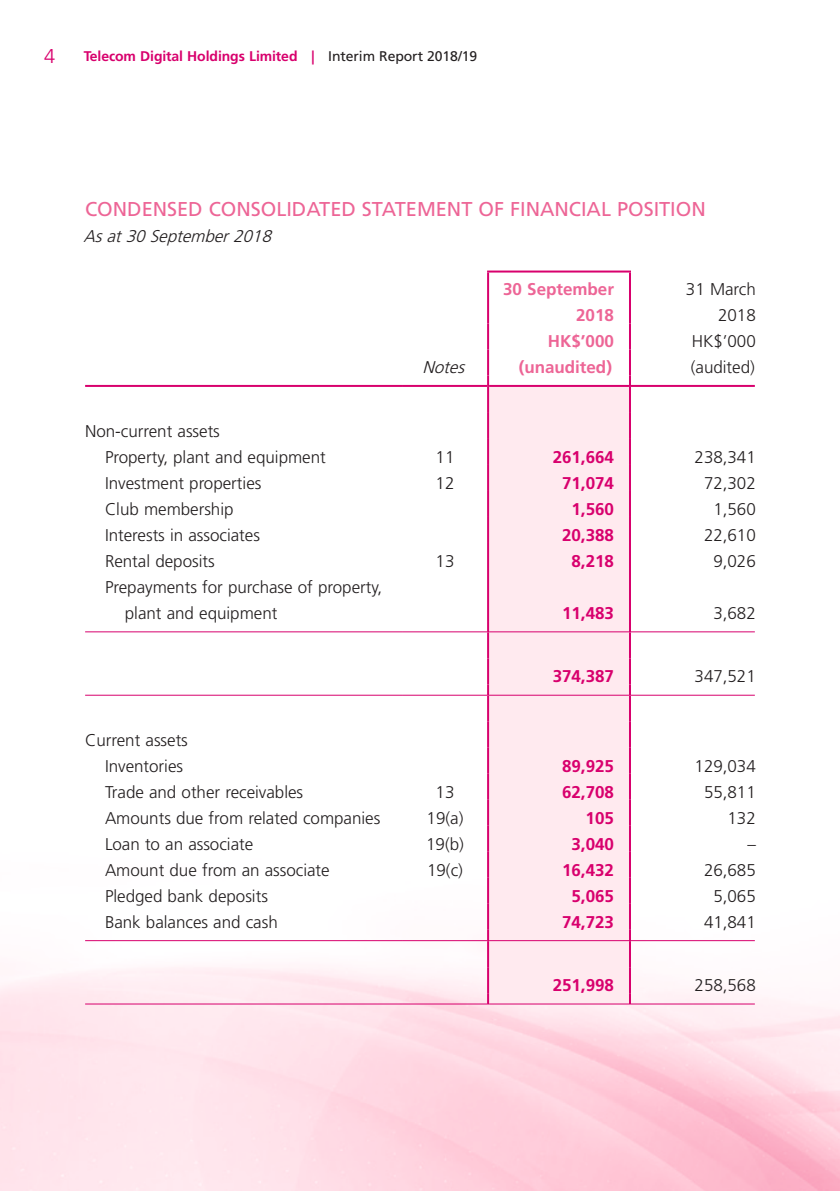
<style>
.page{position:relative;width:840px;height:1191px;background:#fff}
.page>*{position:absolute;margin:0;border:0;box-sizing:border-box;transform-origin:0 0}
.Heading_2{font:20px "Frutiger LT Std";color:#ed6596}
.t1{font:300 20px "Frutiger LT Std";color:#d8006d}
.Body_Text{font:300 17px/26px "Frutiger LT Std";color:#231f20}
.Body_Text-2{font:700 17px "Frutiger LT Std";color:#d8006d}
.Body_Text-3{font:700 17px "Frutiger LT Std";color:#ed6596}
.Body_Text-4{font:italic 300 17px "Frutiger LT Std";color:#231f20}
.t2{font:700 14px "Frutiger LT Std";letter-spacing:-.005em;color:#d8006d}
.s1{font-weight:400;color:#231f20}
</style>
<div class="page">
<img style="left:0;top:270px;width:839px;height:921px">
<div style="left:489px;top:387px;width:139px;height:616px;background:#ffeaef"></div>
<hr style="left:487px;top:387px;width:2px;height:26px;background:#d8006d">
<hr style="left:628px;top:387px;width:2px;height:26px;background:#d8006d">
<hr style="left:487px;top:413px;width:2px;height:26px;background:#d8006d">
<hr style="left:628px;top:413px;width:2px;height:26px;background:#d8006d">
<hr style="left:487px;top:270px;width:143px;height:2px;background:#d8006d">
<hr style="left:487px;top:272px;width:2px;height:51px;background:#d8006d">
<hr style="left:628px;top:272px;width:2px;height:51px;background:#d8006d">
<hr style="left:487px;top:323px;width:2px;height:26px;background:#d8006d">
<hr style="left:628px;top:323px;width:2px;height:26px;background:#d8006d">
<hr style="left:487px;top:349px;width:2px;height:26px;background:#d8006d">
<hr style="left:628px;top:349px;width:2px;height:26px;background:#d8006d">
<svg style="left:487px;top:375px;width:2px;height:12px"></svg>
<svg style="left:628px;top:375px;width:2px;height:12px"></svg>
<hr style="left:628px;top:517px;width:2px;height:26px;background:#d8006d">
<hr style="left:628px;top:543px;width:2px;height:26px;background:#d8006d">
<hr style="left:628px;top:569px;width:2px;height:52px;background:#d8006d">
<svg style="left:628px;top:621px;width:2px;height:11px"></svg>
<hr style="left:628px;top:632px;width:2px;height:26px;background:#d8006d">
<hr style="left:628px;top:658px;width:2px;height:26px;background:#d8006d">
<svg style="left:628px;top:684px;width:2px;height:11px"></svg>
<hr style="left:628px;top:695px;width:2px;height:26px;background:#d8006d">
<hr style="left:628px;top:721px;width:2px;height:26px;background:#d8006d">
<hr style="left:628px;top:747px;width:2px;height:26px;background:#d8006d">
<hr style="left:628px;top:773px;width:2px;height:26px;background:#d8006d">
<hr style="left:628px;top:799px;width:2px;height:26px;background:#d8006d">
<hr style="left:628px;top:825px;width:2px;height:26px;background:#d8006d">
<hr style="left:628px;top:851px;width:2px;height:26px;background:#d8006d">
<hr style="left:628px;top:877px;width:2px;height:26px;background:#d8006d">
<hr style="left:628px;top:903px;width:2px;height:26px;background:#d8006d">
<svg style="left:628px;top:929px;width:2px;height:12px"></svg>
<hr style="left:628px;top:941px;width:2px;height:26px;background:#d8006d">
<hr style="left:628px;top:967px;width:2px;height:26px;background:#d8006d">
<svg style="left:628px;top:993px;width:2px;height:11px"></svg>
<hr style="left:487px;top:517px;width:2px;height:26px;background:#d8006d">
<hr style="left:487px;top:569px;width:2px;height:52px;background:#d8006d">
<svg style="left:487px;top:621px;width:2px;height:11px"></svg>
<hr style="left:487px;top:632px;width:2px;height:26px;background:#d8006d">
<hr style="left:487px;top:658px;width:2px;height:26px;background:#d8006d">
<svg style="left:487px;top:684px;width:2px;height:11px"></svg>
<hr style="left:487px;top:695px;width:2px;height:26px;background:#d8006d">
<hr style="left:487px;top:721px;width:2px;height:26px;background:#d8006d">
<hr style="left:487px;top:747px;width:2px;height:26px;background:#d8006d">
<hr style="left:487px;top:773px;width:2px;height:26px;background:#d8006d">
<hr style="left:487px;top:799px;width:2px;height:26px;background:#d8006d">
<hr style="left:487px;top:825px;width:2px;height:26px;background:#d8006d">
<hr style="left:487px;top:851px;width:2px;height:26px;background:#d8006d">
<hr style="left:487px;top:877px;width:2px;height:26px;background:#d8006d">
<hr style="left:487px;top:903px;width:2px;height:26px;background:#d8006d">
<svg style="left:487px;top:929px;width:2px;height:12px"></svg>
<hr style="left:487px;top:941px;width:2px;height:26px;background:#d8006d">
<hr style="left:487px;top:967px;width:2px;height:26px;background:#d8006d">
<svg style="left:487px;top:993px;width:2px;height:11px"></svg>
<hr style="left:628px;top:439px;width:2px;height:26px;background:#d8006d">
<hr style="left:487px;top:439px;width:2px;height:26px;background:#d8006d">
<hr style="left:628px;top:465px;width:2px;height:26px;background:#d8006d">
<hr style="left:628px;top:491px;width:2px;height:26px;background:#d8006d">
<hr style="left:487px;top:465px;width:2px;height:26px;background:#d8006d">
<hr style="left:487px;top:491px;width:2px;height:26px;background:#d8006d">
<hr style="left:487px;top:543px;width:2px;height:26px;background:#d8006d">
<hr style="left:85px;top:385px;width:318px;height:2px;background:#d8006d">
<hr style="left:403px;top:385px;width:84px;height:2px;background:#d8006d">
<hr style="left:489px;top:385px;width:139px;height:2px;background:#d8006d">
<hr style="left:630px;top:385px;width:124px;height:2px;background:#d8006d">
<hr style="left:85px;top:631px;width:318px;height:1px;background:#d8006d">
<hr style="left:403px;top:631px;width:84px;height:1px;background:#d8006d">
<hr style="left:489px;top:631px;width:139px;height:1px;background:#d8006d">
<hr style="left:630px;top:631px;width:124px;height:1px;background:#d8006d">
<hr style="left:85px;top:694px;width:318px;height:1px;background:#d8006d">
<hr style="left:403px;top:694px;width:84px;height:1px;background:#d8006d">
<hr style="left:489px;top:694px;width:139px;height:1px;background:#d8006d">
<hr style="left:630px;top:694px;width:124px;height:1px;background:#d8006d">
<hr style="left:85px;top:940px;width:318px;height:1px;background:#d8006d">
<hr style="left:403px;top:940px;width:84px;height:1px;background:#d8006d">
<hr style="left:489px;top:940px;width:139px;height:1px;background:#d8006d">
<hr style="left:630px;top:940px;width:124px;height:1px;background:#d8006d">
<hr style="left:85px;top:1003px;width:318px;height:1px;background:#d8006d">
<hr style="left:403px;top:1003px;width:84px;height:1px;background:#d8006d">
<hr style="left:489px;top:1003px;width:139px;height:1px;background:#d8006d">
<hr style="left:630px;top:1003px;width:124px;height:1px;background:#d8006d">
<p class="t1" style="left:44px;top:45px;width:13px">4</p>
<p class="t2" style="left:84px;top:48px;width:395px">Telecom Digital Holdings Limited | <span class="s1">Interim Report 2018/19</span></p>
<p class="Heading_2" style="left:85px;top:198px;width:622px">CONDENSED CONSOLIDATED STATEMENT OF FINANCIAL POSITION</p>
<p class="Body_Text-4" style="left:83px;top:227px;width:194px">Asat30September2018</p>
<p class="Body_Text-3" style="left:503px;top:279px;width:112px">30 September</p>
<p class="Body_Text-3" style="left:576px;top:305px;width:39px">2018</p>
<p class="Body_Text" style="left:685px;top:277px;width:71px">31 March</p>
<p class="Body_Text" style="left:717px;top:303px;width:39px">2018</p>
<p class="Body_Text-3" style="left:547px;top:331px;width:67px">HK$’000</p>
<p class="Body_Text" style="left:691px;top:329px;width:66px">HK$’000</p>
<p class="Body_Text-4" style="left:422px;top:358px;width:48px">Notes</p>
<p class="Body_Text-3" style="left:518px;top:357px;width:95px">(unaudited)</p>
<p class="Body_Text" style="left:690px;top:355px;width:65px">(audited)</p>
<p class="Body_Text" style="left:85px;top:418px;width:136px">Non-current assets</p>
<p class="Body_Text" style="left:105px;top:444px;width:222px">Property, plant and equipment</p>
<p class="Body_Text" style="left:435px;top:444px;width:20px">11</p>
<p class="Body_Text-2" style="left:552px;top:447px;width:63px">261,664</p>
<p class="Body_Text" style="left:694px;top:444px;width:63px">238,341</p>
<p class="Body_Text" style="left:105px;top:470px;width:158px">Investment properties</p>
<p class="Body_Text" style="left:435px;top:470px;width:20px">12</p>
<p class="Body_Text-2" style="left:561px;top:473px;width:53px">71,074</p>
<p class="Body_Text" style="left:703px;top:470px;width:53px">72,302</p>
<p class="Body_Text" style="left:105px;top:496px;width:130px">Club membership</p>
<p class="Body_Text-2" style="left:571px;top:499px;width:44px">1,560</p>
<p class="Body_Text" style="left:713px;top:496px;width:44px">1,560</p>
<p class="Body_Text" style="left:105px;top:522px;width:156px">Interests in associates</p>
<p class="Body_Text-2" style="left:561px;top:525px;width:53px">20,388</p>
<p class="Body_Text" style="left:703px;top:522px;width:53px">22,610</p>
<p class="Body_Text" style="left:105px;top:548px;width:111px">Rental deposits</p>
<p class="Body_Text" style="left:435px;top:548px;width:20px">13</p>
<p class="Body_Text-2" style="left:571px;top:551px;width:44px">8,218</p>
<p class="Body_Text" style="left:713px;top:548px;width:44px">9,026</p>
<p class="Body_Text" style="left:125px;top:574px;width:258px;text-indent:-20px">Prepayments for purchase of property, plant and equipment</p>
<p class="Body_Text-2" style="left:561px;top:603px;width:53px">11,483</p>
<p class="Body_Text" style="left:713px;top:600px;width:44px">3,682</p>
<p class="Body_Text-2" style="left:552px;top:666px;width:63px">374,387</p>
<p class="Body_Text" style="left:694px;top:663px;width:63px">347,521</p>
<p class="Body_Text" style="left:85px;top:727px;width:104px">Current assets</p>
<p class="Body_Text" style="left:105px;top:753px;width:80px">Inventories</p>
<p class="Body_Text-2" style="left:561px;top:755px;width:53px">89,925</p>
<p class="Body_Text" style="left:694px;top:753px;width:63px">129,034</p>
<p class="Body_Text" style="left:105px;top:779px;width:199px">Trade and other receivables</p>
<p class="Body_Text" style="left:435px;top:779px;width:20px">13</p>
<p class="Body_Text-2" style="left:561px;top:781px;width:53px">62,708</p>
<p class="Body_Text" style="left:703px;top:779px;width:53px">55,811</p>
<p class="Body_Text" style="left:105px;top:805px;width:277px">Amounts due from related companies</p>
<p class="Body_Text" style="left:426px;top:805px;width:38px">19(a)</p>
<p class="Body_Text-2" style="left:585px;top:807px;width:30px">105</p>
<p class="Body_Text" style="left:727px;top:805px;width:30px">132</p>
<p class="Body_Text" style="left:105px;top:831px;width:150px">Loan to an associate</p>
<p class="Body_Text" style="left:426px;top:831px;width:39px">19(b)</p>
<p class="Body_Text-2" style="left:571px;top:833px;width:44px">3,040</p>
<p class="Body_Text" style="left:747px;top:831px;width:10px">–</p>
<p class="Body_Text" style="left:105px;top:857px;width:226px">Amount due from an associate</p>
<p class="Body_Text" style="left:427px;top:857px;width:37px">19(c)</p>
<p class="Body_Text-2" style="left:561px;top:859px;width:53px">16,432</p>
<p class="Body_Text" style="left:703px;top:857px;width:53px">26,685</p>
<p class="Body_Text" style="left:105px;top:883px;width:164px">Pledged bank deposits</p>
<p class="Body_Text-2" style="left:571px;top:885px;width:44px">5,065</p>
<p class="Body_Text" style="left:713px;top:883px;width:44px">5,065</p>
<p class="Body_Text" style="left:105px;top:909px;width:174px">Bank balances and cash</p>
<p class="Body_Text-2" style="left:561px;top:911px;width:53px">74,723</p>
<p class="Body_Text" style="left:703px;top:909px;width:53px">41,841</p>
<p class="Body_Text-2" style="left:552px;top:975px;width:63px">251,998</p>
<p class="Body_Text" style="left:694px;top:972px;width:63px">258,568</p>
</div>
